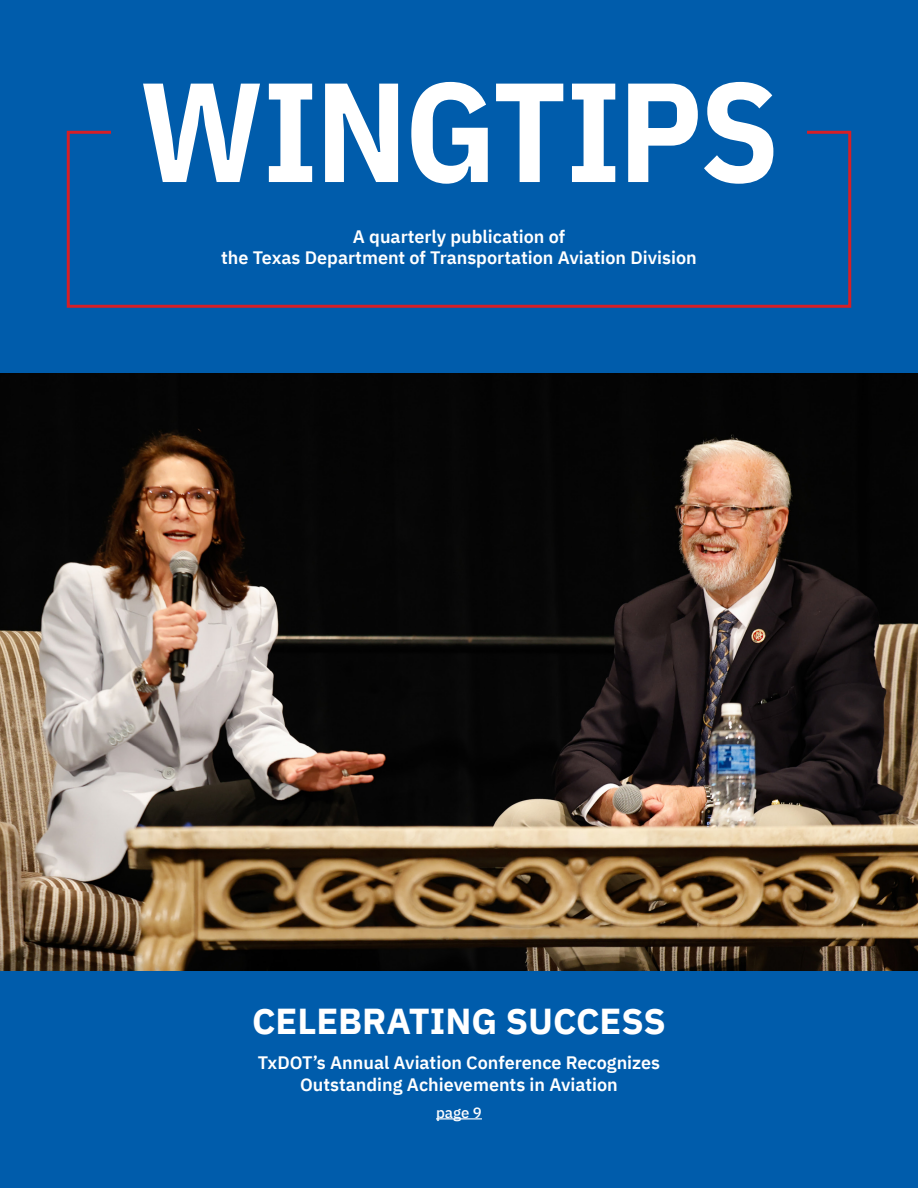
<style>
.page{position:relative;width:918px;height:1188px;background:#005cab}
.page>*{position:absolute;margin:0;border:0;box-sizing:border-box;transform-origin:0 0}
.Heading_1_-_Title{font:700 141px "IBM Plex Sans Cond";letter-spacing:-.02em;color:#fff}
.t1{font:700 36px "IBM Plex Sans";color:#fff}
.t2{font:600 18px/21.6px "IBM Plex Sans";color:#fff;text-align:center}
.t3{font:500 15px "IBM Plex Sans";color:#fff}
</style>
<div class="page">
<img style="left:0;top:373px;width:918px;height:598px">
<div style="left:67px;top:131px;width:784px;height:177px;border:3px solid #d61f26"></div>
<div style="left:111px;top:66px;width:696px;height:116px;background:#005cab"></div>
<hr style="left:436px;top:1118px;width:46px;height:1px;background:#fff">
<h1 class="Heading_1_-_Title" style="left:139px;top:20px;width:641px">WINGTIPS</h1>
<p class="t2" style="left:353px;top:224px;width:214px">A quarterly publication of</p>
<p class="t2" style="left:221px;top:245px;width:477px">the Texas Department of Transportation Aviation Division</p>
<p class="t1" style="left:252px;top:993px;width:415px">CELEBRATING SUCCESS</p>
<p class="t2" style="left:258px;top:1050px;width:404px">TxDOT’s Annual Aviation Conference Recognizes<br>Outstanding Achievements in Aviation</p>
<p class="t3" style="left:436px;top:1101px;width:47px">page 9</p>
</div>
